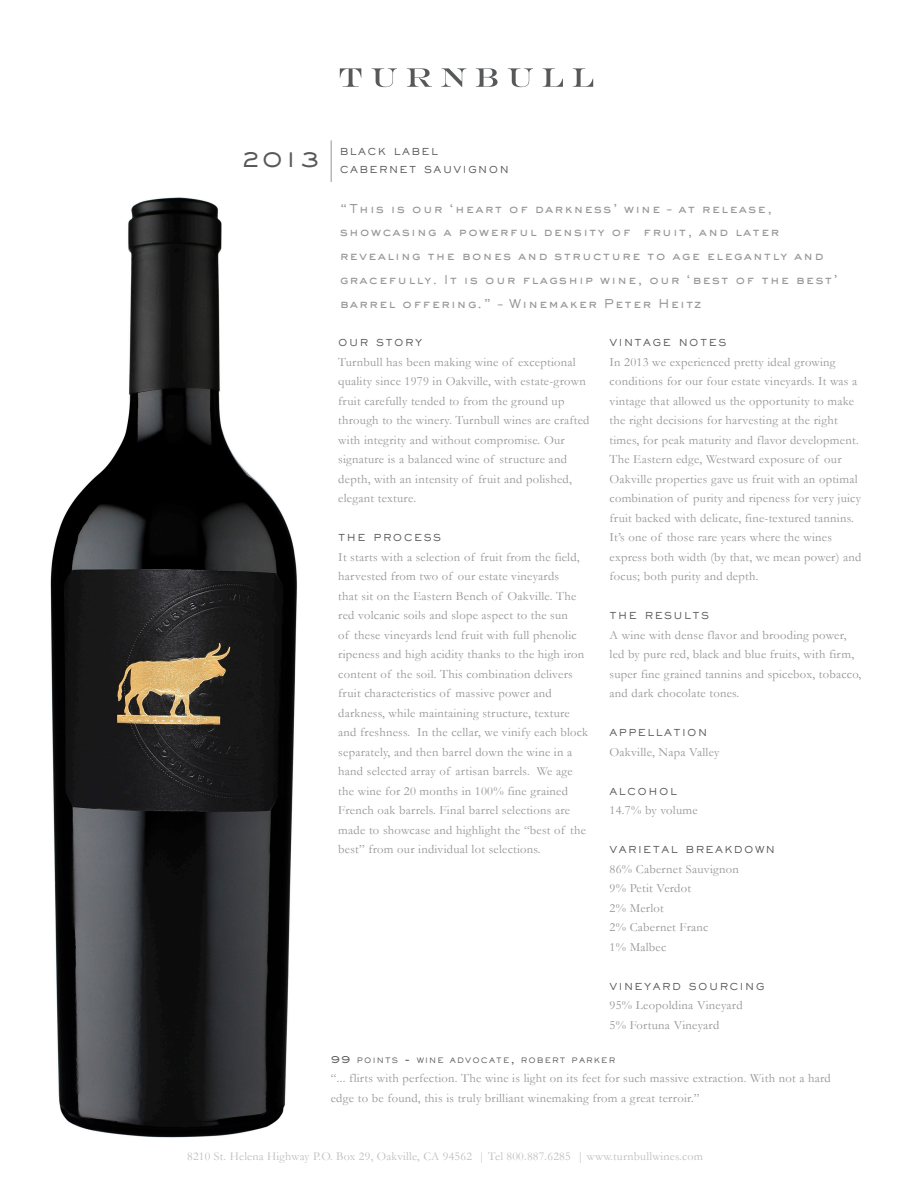
<style>
.page{position:relative;width:918px;height:1188px;background:#fff}
.page>*{position:absolute;margin:0;border:0;box-sizing:border-box;transform-origin:0 0}
.t1{font:500 22.35px "Sackers Gothic Std";color:#57585a}
.t2{font:12.6px/19.5px "Garamond";letter-spacing:.02em;color:#939598}
.t3{font:500 12px/23.7px "Sackers Gothic Std";letter-spacing:.1em;color:#939598}
.t4{font:12px "Garamond";letter-spacing:.02em;color:#bcbdc0}
.t5{font:500 9.45px "Sackers Gothic Std";letter-spacing:.155em;color:#57585a}
.t6{font:500 7.35px "Sackers Gothic Std";letter-spacing:.155em;color:#57585a}
.s1{font-size:10.5px}
</style>
<div class="page">
<svg style="left:340px;top:68px;width:21px;height:19px"></svg>
<svg style="left:372px;top:68px;width:25px;height:19px"></svg>
<svg style="left:407px;top:68px;width:25px;height:19px"></svg>
<svg style="left:441px;top:68px;width:25px;height:19px"></svg>
<svg style="left:476px;top:68px;width:22px;height:19px"></svg>
<svg style="left:508px;top:68px;width:25px;height:19px"></svg>
<svg style="left:542px;top:68px;width:21px;height:19px"></svg>
<svg style="left:573px;top:68px;width:20px;height:19px"></svg>
<hr style="left:331px;top:140px;width:1px;height:42px;background:#939598">
<img style="left:50px;top:197px;width:247px;height:941px">
<p class="t1" style="left:241px;top:144px;width:80px">2013</p>
<p class="t5" style="left:340px;top:145px;width:100px">BLACK LABEL</p>
<p class="t5" style="left:340px;top:163px;width:170px">CABERNET SAUVIGNON</p>
<p class="t3" style="left:340px;top:196px;width:500px">“This is our ‘heart of darkness’ wine – at release, showcasing a powerful density of fruit, and later revealing the bones and structure to age elegantly and gracefully. It is our flagship wine, our ‘best of the best’ barrel offering.” – Winemaker Peter Heitz</p>
<p class="t5" style="left:338px;top:337px;width:85px">OUR STORY</p>
<p class="t2" style="left:338px;top:352px;width:253px">Turnbull has been making wine of exceptional quality since 1979 in Oakville, with estate-grown fruit carefully tended to from the ground up through to the winery. Turnbull wines are crafted with integrity and without compromise. Our signature is a balanced wine of structure and depth, with an intensity of fruit and polished, elegant texture.</p>
<p class="t5" style="left:338px;top:532px;width:104px">THE PROCESS</p>
<p class="t2" style="left:338px;top:547px;width:251px">It starts with a selection of fruit from the field, harvested from two of our estate vineyards<br>that sit on the Eastern Bench of Oakville. The red volcanic soils and slope aspect to the sun<br>of these vineyards lend fruit with full phenolic ripeness and high acidity thanks to the high iron content of the soil. This combination delivers fruit characteristics of massive power and darkness, while maintaining structure, texture and freshness. In the cellar, we vinify each block separately, and then barrel down the wine in a hand selected array of artisan barrels. We age the wine for 20 months in 100% fine grained French oak barrels. Final barrel selections are made to showcase and highlight the “best of the best” from our individual lot selections.</p>
<p class="t5" style="left:610px;top:337px;width:118px">VINTAGE NOTES</p>
<p class="t2" style="left:610px;top:352px;width:253px">In 2013 we experienced pretty ideal growing conditions for our four estate vineyards. It was a vintage that allowed us the opportunity to make the right decisions for harvesting at the right times, for peak maturity and flavor development.<br>The Eastern edge, Westward exposure of our Oakville properties gave us fruit with an optimal combination of purity and ripeness for very juicy fruit backed with delicate, fine-textured tannins.<br>It’s one of those rare years where the wines express both width (by that, we mean power) and focus; both purity and depth.</p>
<p class="t5" style="left:610px;top:610px;width:101px">THE RESULTS</p>
<p class="t2" style="left:610px;top:625px;width:253px">A wine with dense flavor and brooding power, led by pure red, black and blue fruits, with firm, super fine grained tannins and spicebox, tobacco, and dark chocolate tones.</p>
<p class="t5" style="left:610px;top:727px;width:99px">APPELLATION</p>
<p class="t2" style="left:610px;top:742px;width:111px">Oakville, Napa Valley</p>
<p class="t5" style="left:610px;top:785px;width:69px">ALCOHOL</p>
<p class="t2" style="left:610px;top:800px;width:90px">14.7% by volume</p>
<p class="t5" style="left:610px;top:844px;width:167px">VARIETAL BREAKDOWN</p>
<p class="t2" style="left:610px;top:859px;width:131px">86% Cabernet Sauvignon</p>
<p class="t2" style="left:610px;top:878px;width:83px">9% Petit Verdot</p>
<p class="t2" style="left:610px;top:898px;width:56px">2% Merlot</p>
<p class="t2" style="left:610px;top:917px;width:100px">2% Cabernet Franc</p>
<p class="t2" style="left:610px;top:937px;width:58px">1% Malbec</p>
<p class="t5" style="left:610px;top:980px;width:156px">VINEYARD SOURCING</p>
<p class="t2" style="left:610px;top:995px;width:135px">95% Leopoldina Vineyard</p>
<p class="t2" style="left:610px;top:1015px;width:111px">5% Fortuna Vineyard</p>
<p class="t6" style="left:331px;top:1055px;width:286px"><span class="s1">99</span> POINTS <span class="s1">-</span> WINE ADVOCATE<span class="s1">,</span> ROBERT PARKER</p>
<p class="t2" style="left:331px;top:1068px;width:502px">“... flirts with perfection. The wine is light on its feet for such massive extraction. With not a hard edge to be found, this is truly brilliant winemaking from a great terroir.”</p>
<p class="t4" style="left:187px;top:1148px;width:517px">8210 St. Helena Highway P.O. Box 29, Oakville, CA 94562 | Tel 800.887.6285 | www.turnbullwines.com</p>
</div>
